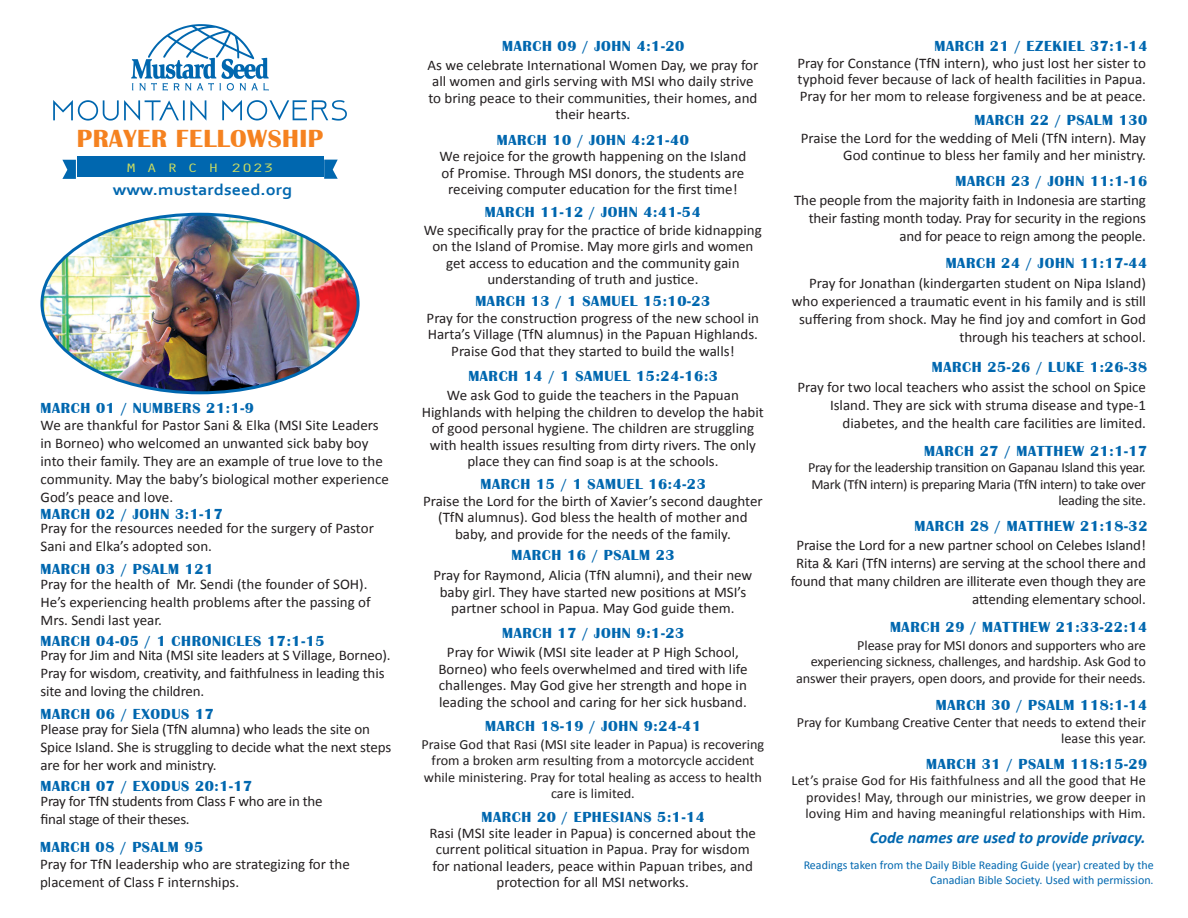
<style>
.page{position:relative;width:1188px;height:918px;background:#fff}
.page>*{position:absolute;margin:0;border:0;box-sizing:border-box;transform-origin:0 0}
.t1{font:700 25.5px "Britannic";letter-spacing:.02em;color:#f58220}
.t2{font:italic 700 16.5px "Calibri";color:#0067af}
.t3{font:700 16.2px "Corbel";color:#0067af;scale:1.12 1}
.t4{font:700 15px "Britannic";letter-spacing:.04em;color:#0067af}
.t5{font:14.7px/16.5px "Calibri";color:#231f20;text-align:center}
.t6{font:14.7px/18px "Calibri";letter-spacing:-.02em;color:#231f20}
.t7{font:13.95px/16.5px "Calibri";letter-spacing:-.01em;color:#231f20;text-align:right}
.t8{font:12.6px "Orator Std";color:#cfde60;scale:1.43 1}
.t9{font:12px/14.4px "Calibri";color:#0067af;text-align:right}
</style>
<div class="page">
<svg style="left:222px;top:100px;width:125px;height:21px"></svg>
<svg style="left:53px;top:100px;width:153px;height:21px"></svg>
<img style="left:42px;top:214px;width:316px;height:179px">
<svg style="left:131px;top:24px;width:138px;height:67px"></svg>
<svg style="left:62px;top:160px;width:14px;height:19px"></svg>
<div style="left:77px;top:157px;width:246px;height:20px;background:#0067af"></div>
<svg style="left:324px;top:160px;width:14px;height:19px"></svg>
<p class="t1" style="left:77px;top:124px;width:248px">PRAYER FELLOWSHIP</p>
<p class="t3" style="left:113px;top:179px;width:162px">www.mustardseed.org</p>
<p class="t8" style="left:126px;top:159px;width:105px">M A R C H 2023</p>
<p class="t4" style="left:41px;top:400px;width:215px">MARCH 01 / NUMBERS 21:1-9</p>
<p class="t5" style="left:41px;top:416px;width:350px;line-height:18px;text-align:left">We are thankful for Pastor Sani &amp; Elka (MSI Site Leaders in Borneo) who welcomed an unwanted sick baby boy into their family. They are an example of true love to the community. May the baby’s biological mother experience God’s peace and love.</p>
<p class="t4" style="left:41px;top:506px;width:184px">MARCH 02 / JOHN 3:1-17</p>
<p class="t5" style="left:41px;top:519px;width:335px;line-height:18px;text-align:left">Pray for the resources needed for the surgery of Pastor<br>Sani and Elka’s adopted son.</p>
<p class="t4" style="left:41px;top:561px;width:174px">MARCH 03 / PSALM 121</p>
<p class="t5" style="left:41px;top:576px;width:332px;line-height:18px;text-align:left">Pray for the health of Mr. Sendi (the founder of SOH).<br>He’s experiencing health problems after the passing of<br>Mrs. Sendi last year.</p>
<p class="t4" style="left:41px;top:633px;width:286px">MARCH 04-05 / 1 CHRONICLES 17:1-15</p>
<p class="t5" style="left:41px;top:646px;width:352px;line-height:18px;text-align:left">Pray for Jim and Nita (MSI site leaders at S Village, Borneo).<br>Pray for wisdom, creativity, and faithfulness in leading this site and loving the children.</p>
<p class="t4" style="left:41px;top:705px;width:175px">MARCH 06 / EXODUS 17</p>
<p class="t5" style="left:41px;top:720px;width:352px;line-height:18px;text-align:left">Please pray for Siela (TfN alumna) who leads the site on<br>Spice Island. She is struggling to decide what the next steps are for her work and ministry.</p>
<p class="t4" style="left:41px;top:777px;width:213px">MARCH 07 / EXODUS 20:1-17</p>
<p class="t6" style="left:41px;top:792px;width:283px">Pray for TfN students from Class F who are in the final stage of their theses.</p>
<p class="t4" style="left:40px;top:839px;width:165px">MARCH 08 / PSALM 95</p>
<p class="t5" style="left:40px;top:855px;width:311px;line-height:18px;text-align:left">Pray for TfN leadership who are strategizing for the placement of Class F internships.</p>
<p class="t4" style="left:502px;top:37px;width:184px">MARCH 09 / JOHN 4:1-20</p>
<p class="t5" style="left:427px;top:56px;width:332px">As we celebrate International Women Day, we pray for all women and girls serving with MSI who daily strive to bring peace to their communities, their homes, and their hearts.</p>
<p class="t4" style="left:497px;top:131px;width:194px">MARCH 10 / JOHN 4:21-40</p>
<p class="t5" style="left:440px;top:148px;width:308px">We rejoice for the growth happening on the Island of Promise. Through MSI donors, the students are receiving computer education for the first time!</p>
<p class="t4" style="left:485px;top:203px;width:217px">MARCH 11-12 / JOHN 4:41-54</p>
<p class="t5" style="left:424px;top:222px;width:339px">We specifically pray for the practice of bride kidnapping on the Island of Promise. May more girls and women get access to education and the community gain understanding of truth and justice.</p>
<p class="t4" style="left:475px;top:293px;width:237px">MARCH 13 / 1 SAMUEL 15:10-23</p>
<p class="t5" style="left:427px;top:310px;width:334px">Pray for the construction progress of the new school in<br>Harta’s Village (TfN alumnus) in the Papuan Highlands.<br>Praise God that they started to build the walls!</p>
<p class="t4" style="left:468px;top:367px;width:251px">MARCH 14 / 1 SAMUEL 15:24-16:3</p>
<p class="t5" style="left:422px;top:387px;width:344px">We ask God to guide the teachers in the Papuan Highlands with helping the children to develop the habit of good personal hygiene. The children are struggling with health issues resulting from dirty rivers. The only place they can find soap is at the schools.</p>
<p class="t4" style="left:481px;top:475px;width:227px">MARCH 15 / 1 SAMUEL 16:4-23</p>
<p class="t5" style="left:423px;top:493px;width:341px">Praise the Lord for the birth of Xavier’s second daughter (TfN alumnus). God bless the health of mother and baby, and provide for the needs of the family.</p>
<p class="t4" style="left:512px;top:546px;width:165px">MARCH 16 / PSALM 23</p>
<p class="t5" style="left:434px;top:567px;width:320px">Pray for Raymond, Alicia (TfN alumni), and their new baby girl. They have started new positions at MSI’s partner school in Papua. May God guide them.</p>
<p class="t4" style="left:502px;top:624px;width:184px">MARCH 17 / JOHN 9:1-23</p>
<p class="t5" style="left:438px;top:644px;width:311px">Pray for Wiwik (MSI site leader at P High School, Borneo) who feels overwhelmed and tired with life challenges. May God give her strength and hope in leading the school and caring for her sick husband.</p>
<p class="t4" style="left:485px;top:717px;width:217px">MARCH 18-19 / JOHN 9:24-41</p>
<p class="t7" style="left:422px;top:736px;width:344px;text-align:center">Praise God that Rasi (MSI site leader in Papua) is recovering from a broken arm resulting from a motorcycle accident while ministering. Pray for total healing as access to health care is limited.</p>
<p class="t4" style="left:481px;top:808px;width:225px">MARCH 20 / EPHESIANS 5:1-14</p>
<p class="t5" style="left:429px;top:824px;width:328px">Rasi (MSI site leader in Papua) is concerned about the current political situation in Papua. Pray for wisdom for national leaders, peace within Papuan tribes, and protection for all MSI networks.</p>
<p class="t4" style="left:934px;top:37px;width:215px">MARCH 21 / EZEKIEL 37:1-14</p>
<p class="t5" style="left:797px;top:54px;width:350px;text-align:justify">Pray for Constance (TfN intern), who just lost her sister to typhoid fever because of lack of health facilities in Papua.<br>Pray for her mom to release forgiveness and be at peace.</p>
<p class="t4" style="left:975px;top:112px;width:174px">MARCH 22 / PSALM 130</p>
<p class="t5" style="left:801px;top:130px;width:347px;text-align:right">Praise the Lord for the wedding of Meli (TfN intern). May<br>God continue to bless her family and her ministry.</p>
<p class="t4" style="left:955px;top:172px;width:194px">MARCH 23 / JOHN 11:1-16</p>
<p class="t5" style="left:794px;top:191px;width:353px;line-height:18px;text-align:right">The people from the majority faith in Indonesia are starting their fasting month today. Pray for security in the regions and for peace to reign among the people.</p>
<p class="t4" style="left:946px;top:255px;width:203px">MARCH 24 / JOHN 11:17-44</p>
<p class="t5" style="left:792px;top:274px;width:356px;line-height:18px;text-align:right">Pray for Jonathan (kindergarten student on Nipa Island) who experienced a traumatic event in his family and is still suffering from shock. May he find joy and comfort in God through his teachers at school.</p>
<p class="t4" style="left:932px;top:358px;width:217px">MARCH 25-26 / LUKE 1:26-38</p>
<p class="t5" style="left:797px;top:378px;width:350px;line-height:18px;text-align:right">Pray for two local teachers who assist the school on Spice<br>Island. They are sick with struma disease and type-1 diabetes, and the health care facilities are limited.</p>
<p class="t4" style="left:924px;top:442px;width:225px">MARCH 27 / MATTHEW 21:1-17</p>
<p class="t7" style="left:808px;top:460px;width:339px">Pray for the leadership transition on Gapanau Island this year.<br>Mark (TfN intern) is preparing Maria (TfN intern) to take over leading the site.</p>
<p class="t4" style="left:914px;top:518px;width:235px">MARCH 28 / MATTHEW 21:18-32</p>
<p class="t5" style="left:791px;top:536px;width:357px;line-height:18px;text-align:right">Praise the Lord for a new partner school on Celebes Island!<br>Rita &amp; Kari (TfN interns) are serving at the school there and found that many children are illiterate even though they are attending elementary school.</p>
<p class="t4" style="left:890px;top:619px;width:259px">MARCH 29 / MATTHEW 21:33-22:14</p>
<p class="t7" style="left:796px;top:637px;width:351px">Please pray for MSI donors and supporters who are experiencing sickness, challenges, and hardship. Ask God to answer their prayers, open doors, and provide for their needs.</p>
<p class="t4" style="left:936px;top:697px;width:213px">MARCH 30 / PSALM 118:1-14</p>
<p class="t7" style="left:797px;top:714px;width:351px">Pray for Kumbang Creative Center that needs to extend their lease this year.</p>
<p class="t4" style="left:926px;top:755px;width:223px">MARCH 31 / PSALM 118:15-29</p>
<p class="t7" style="left:806px;top:772px;width:342px;text-align:justify;text-indent:-14px">Let’s praise God for His faithfulness and all the good that He provides! May, through our ministries, we grow deeper in loving Him and having meaningful relationships with Him.</p>
<p class="t2" style="left:870px;top:827px;width:277px">Code names are used to provide privacy.</p>
<p class="t9" style="left:804px;top:858px;width:352px">Readings taken from the Daily Bible Reading Guide (year) created by the<br>Canadian Bible Society. Used with permission.</p>
</div>
